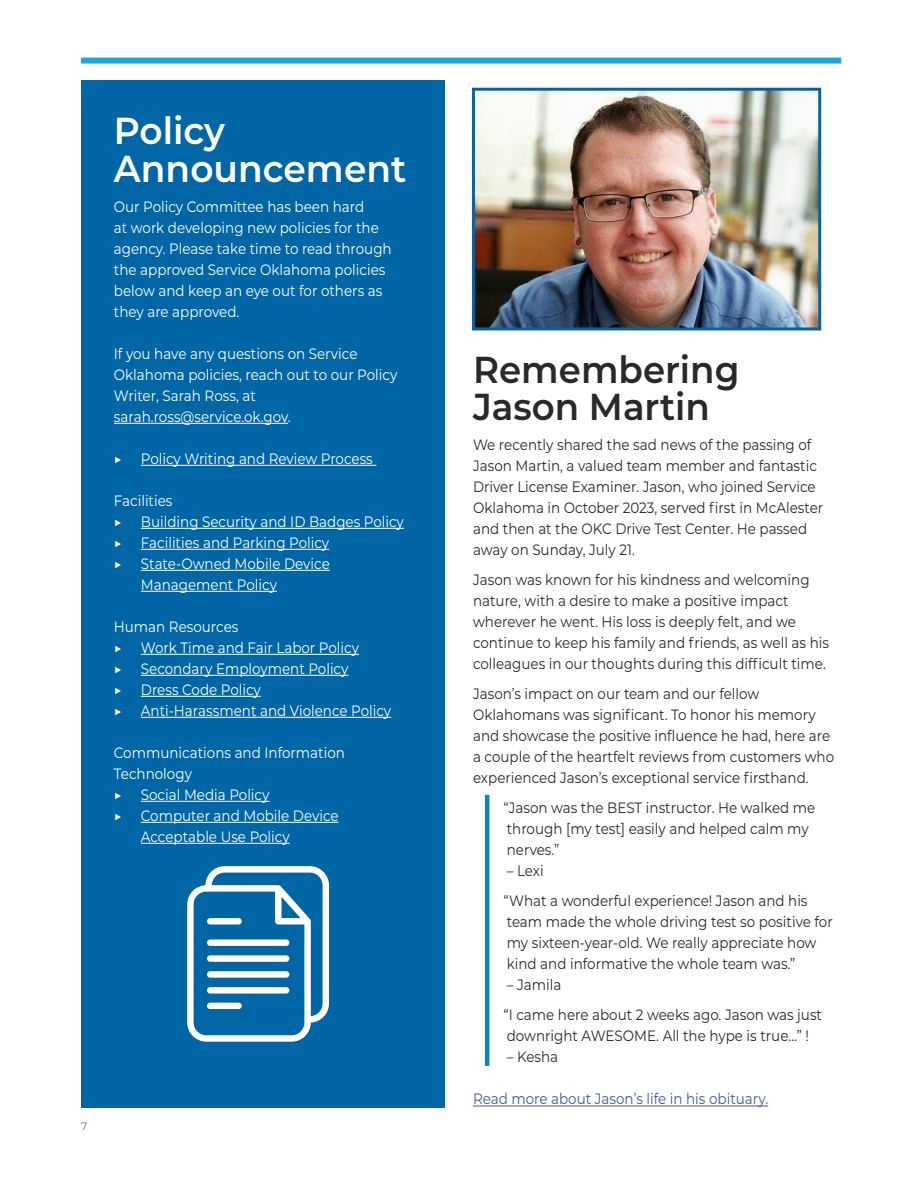
<style>
.page{position:relative;width:918px;height:1188px;background:#fff}
.page>*{position:absolute;margin:0;border:0;box-sizing:border-box;transform-origin:0 0}
.t1{font:600 37.5px/37.5px "Montserrat";color:#292929;scale:.95 1}
.t2{font:600 37.5px/37.5px "Montserrat";color:#fff;scale:.96 1}
.t3{font:15px/21px "Montserrat";color:#292929;scale:.9 1}
.t4{font:15px/21px "Montserrat";color:#fff;scale:.9 1}
.t5{font:15px "Montserrat";color:#465792;scale:.9 1}
.t6{font:300 10.5px "Montserrat";color:#292929}
</style>
<div class="page">
<div style="left:81px;top:80px;width:363px;height:1027px;background:#0066a6"></div>
<hr style="left:114px;top:423px;width:174px;height:1px;background:#fff">
<hr style="left:141px;top:465px;width:235px;height:1px;background:#fff">
<hr style="left:141px;top:528px;width:263px;height:1px;background:#fff">
<hr style="left:141px;top:549px;width:188px;height:1px;background:#fff">
<hr style="left:141px;top:570px;width:189px;height:1px;background:#fff">
<hr style="left:141px;top:591px;width:136px;height:1px;background:#fff">
<hr style="left:141px;top:654px;width:218px;height:1px;background:#fff">
<hr style="left:141px;top:675px;width:207px;height:1px;background:#fff">
<hr style="left:141px;top:696px;width:120px;height:1px;background:#fff">
<hr style="left:141px;top:717px;width:250px;height:1px;background:#fff">
<hr style="left:141px;top:801px;width:128px;height:1px;background:#fff">
<hr style="left:141px;top:822px;width:198px;height:1px;background:#fff">
<hr style="left:141px;top:843px;width:149px;height:1px;background:#fff">
<div style="left:81px;top:58px;width:760px;height:6px;background:#1ca6df"></div>
<hr style="left:473px;top:1106px;width:295px;height:1px;background:#465792">
<img style="left:476px;top:92px;width:341px;height:234px">
<div style="left:472px;top:88px;width:349px;height:242px;border:3px solid #0066a6"></div>
<svg style="left:187px;top:866px;width:142px;height:176px"></svg>
<div style="left:207px;top:918px;width:35px;height:7px;background:#fff;border-radius:3px"></div>
<div style="left:207px;top:1003px;width:35px;height:6px;background:#fff;border-radius:3px"></div>
<div style="left:207px;top:939px;width:82px;height:7px;background:#fff;border-radius:3px"></div>
<div style="left:207px;top:955px;width:82px;height:7px;background:#fff;border-radius:3px"></div>
<div style="left:207px;top:971px;width:82px;height:7px;background:#fff;border-radius:3px"></div>
<div style="left:207px;top:987px;width:82px;height:7px;background:#fff;border-radius:3px"></div>
<hr style="left:485px;top:795px;width:4px;height:271px;background:#0e82bc">
<h1 class="t2" style="left:114px;top:111px;width:306px">Policy<br>Announcement</h1>
<p class="t4" style="left:114px;top:195px;width:310px">Our Policy Committee has been hard<br>at work developing new policies for the agency. Please take time to read through the approved Service Oklahoma policies below and keep an eye out for others as they are approved.</p>
<p class="t4" style="left:114px;top:342px;width:316px">If you have any questions on Service<br>Oklahoma policies, reach out to our Policy<br>Writer, Sarah Ross, at sarah.ross@service.ok.gov.</p>
<p class="t4" style="left:114px;top:447px;width:11px">▶</p>
<p class="t4" style="left:141px;top:447px;width:259px">Policy Writing and Review Process</p>
<p class="t4" style="left:114px;top:489px;width:67px">Facilities ▶</p>
<p class="t4" style="left:141px;top:510px;width:294px">Building Security and ID Badges Policy</p>
<p class="t4" style="left:114px;top:531px;width:11px">▶</p>
<p class="t4" style="left:141px;top:531px;width:211px">Facilities and Parking Policy</p>
<p class="t4" style="left:114px;top:552px;width:11px">▶</p>
<p class="t4" style="left:141px;top:552px;width:211px">State-Owned Mobile Device<br>Management Policy</p>
<p class="t4" style="left:114px;top:615px;width:140px">Human Resources ▶</p>
<p class="t4" style="left:141px;top:636px;width:244px">Work Time and Fair Labor Policy</p>
<p class="t4" style="left:114px;top:657px;width:11px">▶</p>
<p class="t4" style="left:141px;top:657px;width:232px">Secondary Employment Policy</p>
<p class="t4" style="left:114px;top:678px;width:11px">▶</p>
<p class="t4" style="left:141px;top:678px;width:135px">Dress Code Policy</p>
<p class="t4" style="left:114px;top:699px;width:11px">▶</p>
<p class="t4" style="left:141px;top:699px;width:280px">Anti-Harassment and Violence Policy</p>
<p class="t4" style="left:114px;top:741px;width:258px">Communications and Information<br>Technology<br>▶</p>
<p class="t4" style="left:141px;top:783px;width:144px">Social Media Policy</p>
<p class="t4" style="left:114px;top:804px;width:11px">▶</p>
<p class="t4" style="left:141px;top:804px;width:221px">Computer and Mobile Device<br>Acceptable Use Policy</p>
<p class="t6" style="left:81px;top:1119px;width:8px">7</p>
<h1 class="t1" style="left:473px;top:349px;width:282px">Remembering<br>Jason Martin</h1>
<p class="t3" style="left:473px;top:434px;width:391px">We recently shared the sad news of the passing of Jason Martin, a valued team member and fantastic Driver License Examiner. Jason, who joined Service Oklahoma in October 2023, served first in McAlester and then at the OKC Drive Test Center. He passed away on Sunday, July 21.</p>
<p class="t3" style="left:473px;top:569px;width:397px">Jason was known for his kindness and welcoming nature, with a desire to make a positive impact wherever he went. His loss is deeply felt, and we continue to keep his family and friends, as well as his colleagues in our thoughts during this difficult time.</p>
<p class="t3" style="left:473px;top:683px;width:403px">Jason’s impact on our team and our fellow Oklahomans was significant. To honor his memory and showcase the positive influence he had, here are a couple of the heartfelt reviews from customers who experienced Jason’s exceptional service firsthand.</p>
<p class="t3" style="left:504px;top:797px;width:348px">“Jason was the BEST instructor. He walked me through [my test] easily and helped calm my nerves.”</p>
<p class="t3" style="left:504px;top:856px;width:339px;line-height:30px">– Lexi<br>“What a wonderful experience! Jason and his</p>
<p class="t3" style="left:507px;top:911px;width:364px">team made the whole driving test so positive for my sixteen-year-old. We really appreciate how kind and informative the whole team was.”</p>
<p class="t3" style="left:504px;top:970px;width:355px;line-height:30px">– Jamila<br>“I came here about 2 weeks ago. Jason was just</p>
<p class="t3" style="left:507px;top:1025px;width:337px">downright AWESOME. All the hype is true...” !</p>
<p class="t3" style="left:507px;top:1046px;width:59px">– Kesha</p>
<p class="t5" style="left:473px;top:1089px;width:329px">Read more about Jason’s life in his obituary.</p>
</div>
